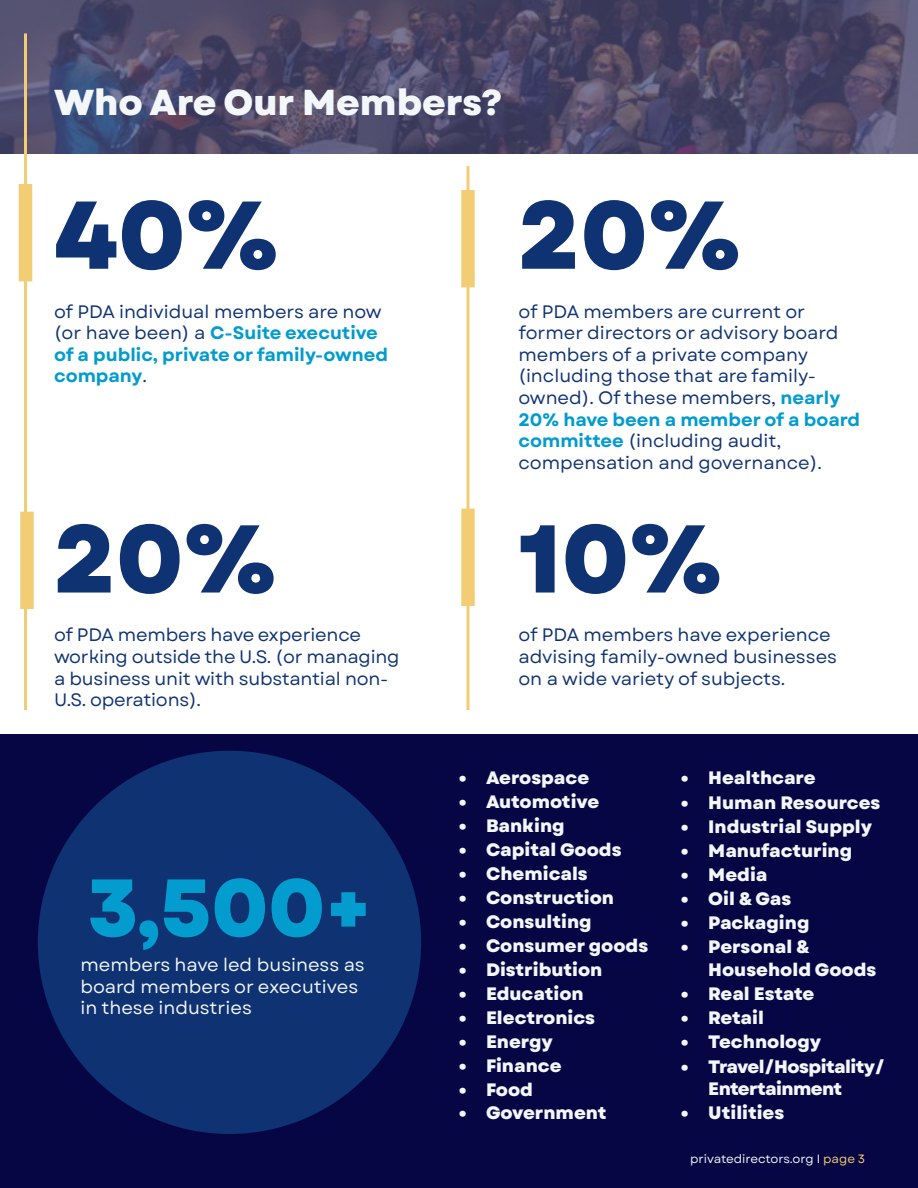
<style>
.page{position:relative;width:918px;height:1188px;background:#fff}
.page>*{position:absolute;margin:0;border:0;box-sizing:border-box;transform-origin:0 0}
.t1{font:800 96px "Garet";color:#0e3272}
.t2{font:800 81px "Garet";color:#029cce}
.t3{font:800 36px "Garet";color:#f3f7fa}
.Body_Blue{font:18px/21.6px "Garet";color:#0e3272}
.t4{font:800 18px/22.8px "Garet";color:#f3f7fa}
.Body_Blue-2{font:700 18px/21.6px "Garet";color:#029cce}
.Body_Blue-3{font:18px/21.6px "Garet";color:#f3f7fa}
.t5{font:800 18px/22.8px "Garet";letter-spacing:-.03em;color:#f3f7fa}
.t6{font:12px "Garet";color:#f3f7fa}
.s1{font-weight:400;color:#0e3272}
.s2{font-weight:700;color:#029cce}
.s3{color:#f3cd74}
</style>
<div class="page">
<div style="left:0;top:1134px;width:918px;height:54px;background:#060644"></div>
<svg style="left:0;top:0;width:918px;height:153px;background:#4d4969"></svg>
<hr style="left:24px;top:33px;width:3px;height:677px;background:#f3cd74">
<div style="left:19px;top:184px;width:13px;height:97px;background:#f3cd74"></div>
<svg style="left:466px;top:166px;width:4px;height:544px"></svg>
<div style="left:20px;top:512px;width:14px;height:97px;background:#f3cd74"></div>
<div style="left:461px;top:509px;width:14px;height:97px;background:#f3cd74"></div>
<div style="left:461px;top:190px;width:14px;height:97px;background:#f3cd74"></div>
<div style="left:0;top:734px;width:918px;height:400px;background:#060644"></div>
<div style="left:38px;top:751px;width:383px;height:383px;background:#0e3272;border-radius:50%"></div>
<p class="t3" style="left:54px;top:80px;width:450px">Who Are Our Members?</p>
<p class="t1" style="left:54px;top:175px;width:226px">40%</p>
<p class="Body_Blue-2" style="left:54px;top:301px;width:336px"><span class="s1">of PDA individual members are now (or have been) a</span> C-Suite executive of a public, private or family-owned company<span class="s1">.</span></p>
<p class="t1" style="left:54px;top:499px;width:224px">20%</p>
<p class="Body_Blue" style="left:54px;top:625px;width:347px">of PDA members have experience working outside the U.S. (or managing a business unit with substantial non-<br>U.S. operations).</p>
<p class="t1" style="left:518px;top:175px;width:224px">20%</p>
<p class="Body_Blue" style="left:518px;top:301px;width:323px">of PDA members are current or former directors or advisory board members of a private company (including those that are family&shy;owned). Of these members, <span class="s2">nearly</span></p>
<p class="Body_Blue-2" style="left:518px;top:409px;width:343px">20% have been a member of a board</p>
<p class="Body_Blue" style="left:518px;top:431px;width:305px"><span class="s2">committee</span> (including audit, compensation and governance).</p>
<p class="t1" style="left:518px;top:499px;width:206px">10%</p>
<p class="Body_Blue" style="left:518px;top:625px;width:320px">of PDA members have experience advising family-owned businesses on a wide variety of subjects.</p>
<p class="t2" style="left:87px;top:857px;width:286px">3,500+</p>
<p class="Body_Blue-3" style="left:80px;top:955px;width:286px">members have led business as board members or executives in these industries</p>
<p class="t4" style="left:459px;top:767px;width:132px">• Aerospace</p>
<p class="t4" style="left:459px;top:791px;width:142px">• Automotive</p>
<p class="t4" style="left:459px;top:815px;width:107px">• Banking</p>
<p class="t4" style="left:459px;top:839px;width:164px">• Capital Goods</p>
<p class="t4" style="left:459px;top:863px;width:130px">• Chemicals</p>
<p class="t4" style="left:459px;top:887px;width:157px">• Construction</p>
<p class="t4" style="left:459px;top:911px;width:134px">• Consulting</p>
<p class="t4" style="left:459px;top:935px;width:191px">• Consumer goods</p>
<p class="t4" style="left:459px;top:959px;width:145px">• Distribution</p>
<p class="t4" style="left:459px;top:983px;width:126px">• Education</p>
<p class="t4" style="left:459px;top:1007px;width:138px">• Electronics</p>
<p class="t4" style="left:459px;top:1031px;width:95px">• Energy</p>
<p class="t4" style="left:459px;top:1055px;width:104px">• Finance</p>
<p class="t4" style="left:459px;top:1079px;width:76px">• Food</p>
<p class="t4" style="left:459px;top:1102px;width:149px">• Government</p>
<p class="t4" style="left:681px;top:767px;width:136px">• Healthcare</p>
<p class="t4" style="left:681px;top:792px;width:201px">• Human Resources</p>
<p class="t4" style="left:681px;top:816px;width:192px">• Industrial Supply</p>
<p class="t4" style="left:681px;top:840px;width:172px">• Manufacturing</p>
<p class="t4" style="left:681px;top:864px;width:88px">• Media</p>
<p class="t4" style="left:681px;top:888px;width:111px">• Oil &amp; Gas</p>
<p class="t4" style="left:681px;top:912px;width:130px">• Packaging</p>
<p class="t4" style="left:708px;top:936px;width:170px;text-indent:-27px">• Personal &amp;<br>Household Goods</p>
<p class="t4" style="left:681px;top:983px;width:135px">• Real Estate</p>
<p class="t4" style="left:681px;top:1007px;width:84px">• Retail</p>
<p class="t4" style="left:681px;top:1031px;width:142px">• Technology</p>
<p class="t5" style="left:708px;top:1056px;width:179px;text-indent:-27px">• Travel/Hospitality/<br>Entertainment</p>
<p class="t4" style="left:681px;top:1102px;width:105px">• Utilities</p>
<p class="t6" style="left:690px;top:1151px;width:176px">privatedirectors.org І <span class="s3">page 3</span></p>
</div>
